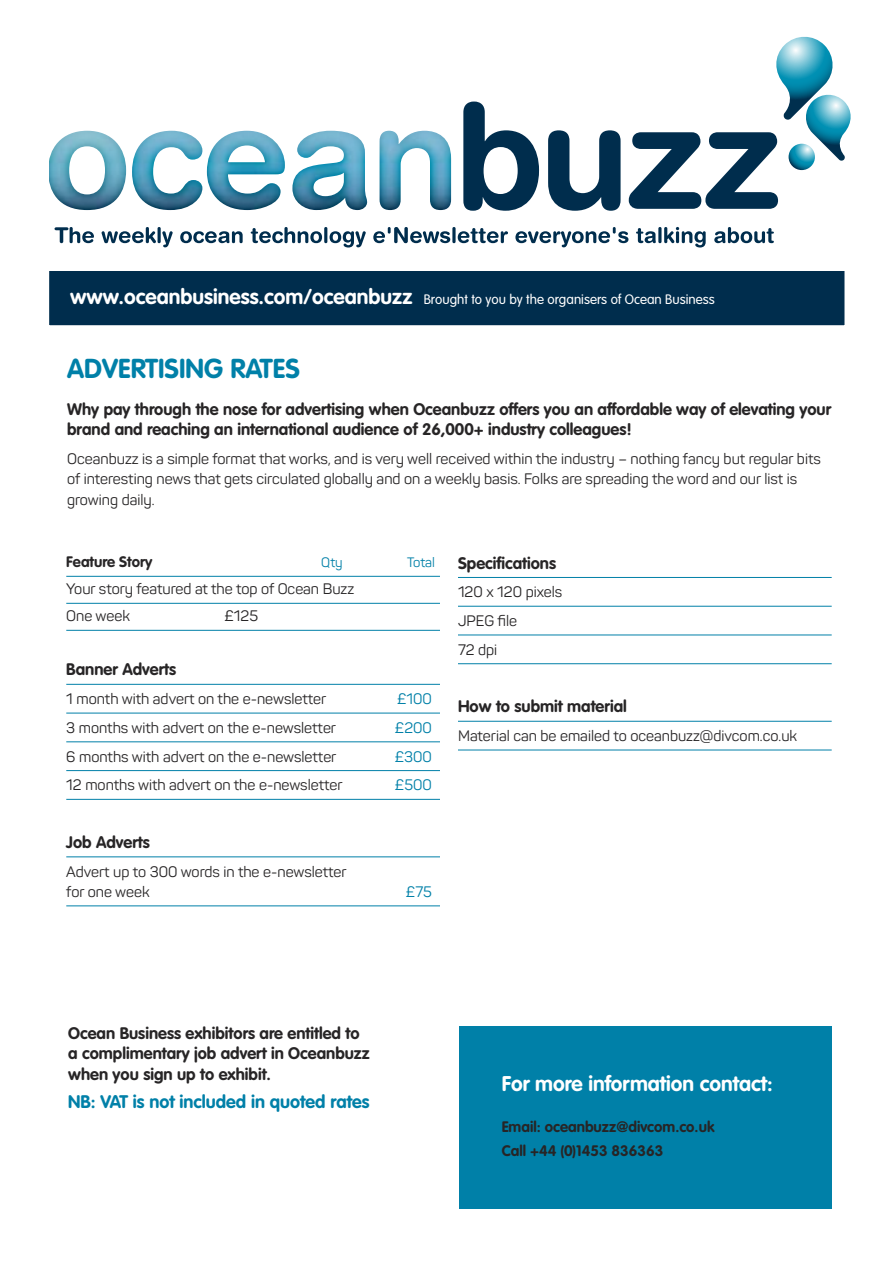
<style>
.page{position:relative;width:893px;height:1263px;background:#fff}
.page>*{position:absolute;margin:0;border:0;box-sizing:border-box;transform-origin:0 0}
.t1{font:700 27px "VAG Rounded";color:#0080a8}
.t2{font:700 21px "VAG Rounded";color:#fff}
.t3{font:700 18px "VAG Rounded";color:#0080a8}
.t4{font:700 16.5px/20.2px "VAG Rounded";color:#272526}
.t5{font:15px/20.2px "Panton";color:#272526}
.t6{font:700 15px/24px "VAG Rounded";color:#272526}
.t7{font:15px "Panton";color:#0080a8}
.t8{font:300 13.5px "VAG Rounded";color:#fff}
.t9{font:13.5px "Panton";color:#0080a8}
.s1{font-weight:700;font-size:21px}
</style>
<div class="page">
<hr style="left:66px;top:576px;width:374px;height:1px;background:#0080a8">
<hr style="left:66px;top:603px;width:374px;height:1px;background:#0080a8">
<hr style="left:66px;top:630px;width:374px;height:1px;background:#0080a8">
<hr style="left:66px;top:684px;width:374px;height:1px;background:#0080a8">
<hr style="left:66px;top:713px;width:374px;height:1px;background:#0080a8">
<hr style="left:66px;top:741px;width:374px;height:1px;background:#0080a8">
<hr style="left:66px;top:770px;width:374px;height:1px;background:#0080a8">
<hr style="left:66px;top:799px;width:374px;height:1px;background:#0080a8">
<hr style="left:66px;top:856px;width:374px;height:1px;background:#0080a8">
<hr style="left:66px;top:905px;width:374px;height:1px;background:#0080a8">
<hr style="left:458px;top:577px;width:374px;height:1px;background:#0080a8">
<hr style="left:458px;top:606px;width:374px;height:1px;background:#0080a8">
<hr style="left:458px;top:635px;width:374px;height:1px;background:#0080a8">
<hr style="left:458px;top:663px;width:374px;height:1px;background:#0080a8">
<hr style="left:458px;top:721px;width:374px;height:1px;background:#0080a8">
<hr style="left:458px;top:750px;width:374px;height:1px;background:#0080a8">
<div style="left:459px;top:1026px;width:372px;height:182px;background:#0080a8"></div>
<div style="left:49px;top:271px;width:795px;height:54px;background:#002d4d"></div>
<img style="left:49px;top:131px;width:77px;height:79px">
<img style="left:132px;top:131px;width:70px;height:79px">
<img style="left:207px;top:131px;width:78px;height:79px">
<img style="left:292px;top:131px;width:75px;height:79px">
<img style="left:380px;top:131px;width:71px;height:79px">
<svg style="left:463px;top:102px;width:76px;height:109px"></svg>
<svg style="left:548px;top:130px;width:73px;height:81px"></svg>
<svg style="left:55px;top:227px;width:39px;height:16px"></svg>
<svg style="left:102px;top:227px;width:54px;height:16px"></svg>
<hr style="left:158px;top:227px;width:3px;height:16px;background:#002d4d;border-radius:2px">
<svg style="left:162px;top:231px;width:11px;height:16px"></svg>
<svg style="left:180px;top:231px;width:63px;height:12px"></svg>
<svg style="left:251px;top:227px;width:71px;height:16px"></svg>
<hr style="left:324px;top:227px;width:3px;height:16px;background:#002d4d;border-radius:2px">
<svg style="left:330px;top:231px;width:36px;height:16px"></svg>
<svg style="left:373px;top:227px;width:77px;height:16px"></svg>
<svg style="left:452px;top:227px;width:4px;height:16px"></svg>
<svg style="left:458px;top:228px;width:50px;height:15px"></svg>
<svg style="left:515px;top:227px;width:113px;height:20px"></svg>
<svg style="left:636px;top:228px;width:20px;height:15px"></svg>
<hr style="left:658px;top:227px;width:3px;height:16px;background:#002d4d;border-radius:2px">
<svg style="left:664px;top:227px;width:42px;height:20px"></svg>
<svg style="left:714px;top:227px;width:60px;height:16px"></svg>
<svg style="left:629px;top:37px;width:222px;height:172px"></svg>
<p class="t8" style="left:70px;top:294px;width:646px"><span class="s1">www.oceanbusiness.com/oceanbuzz</span> Brought to you by the organisers of Ocean Business</p>
<h1 class="t1" style="left:67px;top:357px;width:234px">ADVERTISING RATES</h1>
<p class="t4" style="left:67px;top:400px;width:766px">Why pay through the nose for advertising when Oceanbuzz offers you an affordable way of elevating your brand and reaching an international audience of 26,000+ industry colleagues!</p>
<p class="t5" style="left:67px;top:451px;width:755px">Oceanbuzz is a simple format that works, and is very well received within the industry – nothing fancy but regular bits of interesting news that gets circulated globally and on a weekly basis. Folks are spreading the word and our list is growing daily.</p>
<p class="t6" style="left:66px;top:551px;width:87px">Feature Story</p>
<p class="t9" style="left:321px;top:558px;width:23px">Qty</p>
<p class="t9" style="left:407px;top:558px;width:29px">Total</p>
<p class="t5" style="left:66px;top:577px;width:289px;line-height:27px">Your story featured at the top of Ocean Buzz<br>One week</p>
<p class="t5" style="left:224px;top:608px;width:35px">£125</p>
<p class="t4" style="left:66px;top:661px;width:111px">Banner Adverts</p>
<p class="t5" style="left:66px;top:691px;width:262px">1 month with advert on the e-newsletter</p>
<p class="t7" style="left:397px;top:693px;width:36px">£100</p>
<p class="t5" style="left:66px;top:719px;width:271px">3 months with advert on the e-newsletter</p>
<p class="t7" style="left:395px;top:722px;width:39px">£200</p>
<p class="t5" style="left:66px;top:748px;width:272px">6 months with advert on the e-newsletter</p>
<p class="t7" style="left:395px;top:751px;width:39px">£300</p>
<p class="t5" style="left:66px;top:777px;width:278px">12 months with advert on the e-newsletter</p>
<p class="t7" style="left:395px;top:780px;width:39px">£500</p>
<p class="t4" style="left:66px;top:833px;width:85px">Job Adverts</p>
<p class="t5" style="left:66px;top:863px;width:282px">Advert up to 300 words in the e-newsletter for one week</p>
<p class="t7" style="left:406px;top:886px;width:28px">£75</p>
<p class="t4" style="left:458px;top:554px;width:100px">Specifications</p>
<p class="t5" style="left:458px;top:579px;width:106px;line-height:28.8px">120 x 120 pixels<br>JPEG file<br>72 dpi</p>
<p class="t4" style="left:458px;top:698px;width:170px">How to submit material</p>
<p class="t5" style="left:458px;top:728px;width:341px">Material can be emailed to oceanbuzz@divcom.co.uk</p>
<p class="t4" style="left:68px;top:1024px;width:303px">Ocean Business exhibitors are entitled to a complimentary job advert in Oceanbuzz when you sign up to exhibit.</p>
<p class="t3" style="left:68px;top:1094px;width:303px">NB: VAT is not included in quoted rates</p>
<h2 class="t2" style="left:502px;top:1075px;width:273px">For more information contact:</h2>
<p class="t6" style="left:502px;top:1116px;width:214px">Email: oceanbuzz@divcom.co.uk<br>Call +44 (0)1453 836363</p>
</div>
